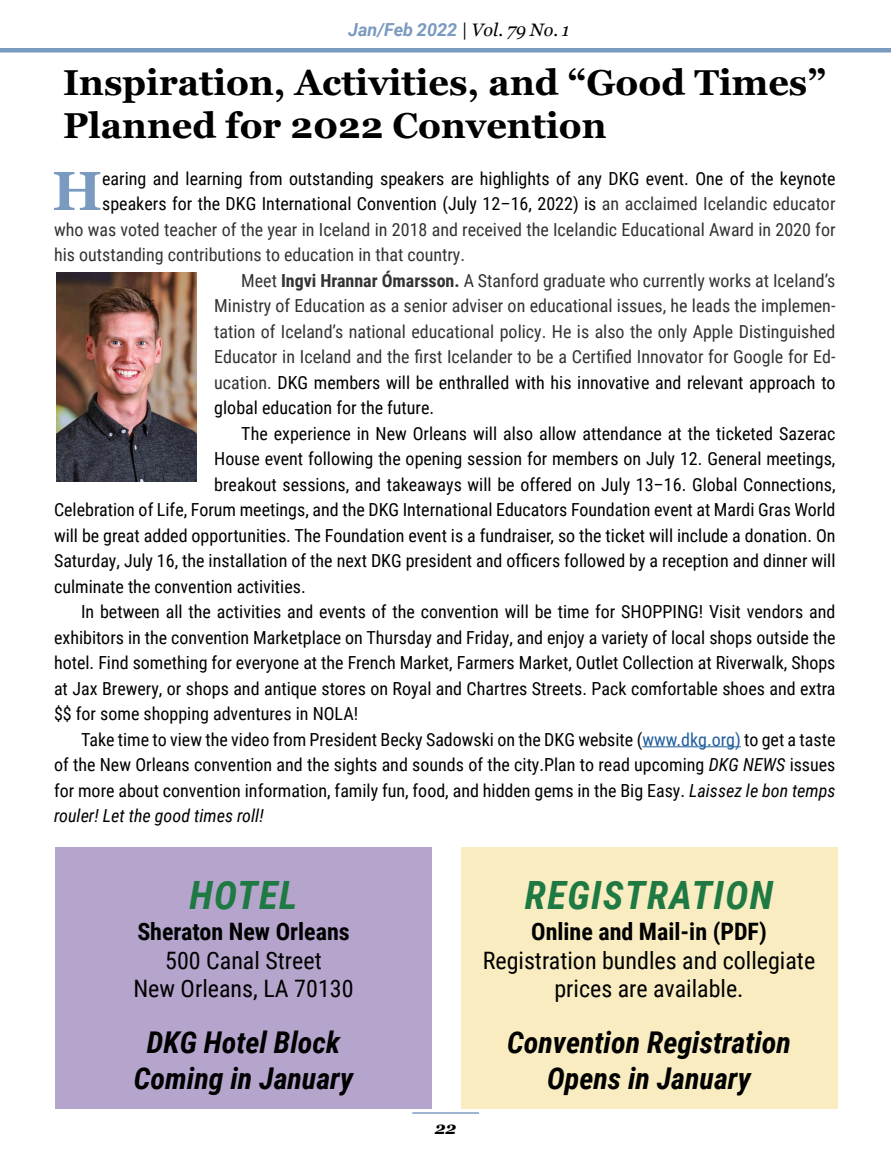
<style>
.page{position:relative;width:891px;height:1161px;background:#fff}
.page>*{position:absolute;margin:0;border:0;box-sizing:border-box;transform-origin:0 0}
.t1{font:700 54.75px "Georgia";color:#7b9ac0}
.t2{font:italic 700 39px "Roboto Condensed";letter-spacing:.035em;color:#1e7942}
.t3{font:700 36px/43.2px "Georgia";color:#000}
.t4{font:italic 700 30px/36px "Roboto Condensed";color:#000;text-align:center}
.t5{font:24px/28.8px "Roboto Condensed";color:#000;text-align:center}
.t6{font:700 24px "Roboto Condensed";color:#000}
.t7{font:18px "Roboto Condensed";color:#000}
.t8{font:18px "Roboto Condensed";color:#333}
.t9{font:italic 18px "Roboto Condensed";color:#000}
.t10{font:italic 700 18px "Roboto";color:#7b9ac0}
.t11{font:italic 700 17.4px "Georgia";color:#000}
.s1{font-family:"Georgia";font-weight:400;color:#000}
.s2{color:#333}
.s3{font-weight:700}
.s4{color:#215e9e}
.s5{font-style:italic}
</style>
<div class="page">
<hr style="left:412px;top:1112px;width:67px;height:2px;background:#7b9ac0">
<hr style="left:0;top:48px;width:891px;height:4px;background:#7b9ac0">
<hr style="left:642px;top:746px;width:99px;height:1px;background:#215e9e">
<img style="left:57px;top:272px;width:139px;height:210px">
<div style="left:55px;top:848px;width:377px;height:261px;background:#b5a5cd"></div>
<div style="left:461px;top:848px;width:376px;height:261px;background:#f8ecc0"></div>
<p class="t10" style="left:348px;top:17px;width:223px">Jan/Feb 2022 <span class="s1">| Vol. 79 No. 1</span></p>
<h3 class="t3" style="left:63px;top:61px;width:764px">Inspiration, Activities, and “Good Times”<br>Planned for 2022 Convention</h3>
<h1 class="t1" style="left:52px;top:156px;width:52px">H</h1>
<p class="t7" style="left:102px;top:165px;width:735px">earing and learning from outstanding speakers are highlights of any DKG event. One of the keynote</p>
<p class="t7" style="left:102px;top:191px;width:735px">speakers for the DKG International Convention (July 12–16, 2022) is <span class="s2">an acclaimed Icelandic educator</span></p>
<p class="t8" style="left:54px;top:217px;width:783px">who was voted teacher of the year in Iceland in 2018 and received the Icelandic Educational Award in 2020 for</p>
<p class="t8" style="left:54px;top:242px;width:413px">his outstanding contributions to education in that country.</p>
<p class="t8" style="left:241px;top:268px;width:596px">Meet <span class="s3">Ingvi Hrannar Ómarsson.</span> A Stanford graduate who currently works at Iceland’s</p>
<p class="t8" style="left:214px;top:293px;width:623px">Ministry of Education as a senior adviser on educational issues, he leads the implemen-</p>
<p class="t8" style="left:214px;top:319px;width:623px">tation of Iceland’s national educational policy. He is also the only Apple Distinguished</p>
<p class="t8" style="left:214px;top:344px;width:623px">Educator in Iceland and the first Icelander to be a Certified Innovator for Google for Ed-</p>
<p class="t7" style="left:214px;top:370px;width:623px"><span class="s2">ucation.</span> DKG members will be enthralled with his innovative and relevant approach to</p>
<p class="t7" style="left:214px;top:395px;width:221px">global education for the future.</p>
<p class="t7" style="left:241px;top:421px;width:596px">The experience in New Orleans will also allow attendance at the ticketed Sazerac</p>
<p class="t7" style="left:214px;top:446px;width:623px">House event following the opening session for members on July 12. General meetings,</p>
<p class="t7" style="left:214px;top:472px;width:623px">breakout sessions, and takeaways will be offered on July 13–16. Global Connections,</p>
<p class="t7" style="left:54px;top:497px;width:783px">Celebration of Life, Forum meetings, and the DKG International Educators Foundation event at Mardi Gras World</p>
<p class="t7" style="left:54px;top:523px;width:783px">will be great added opportunities. The Foundation event is a fundraiser, so the ticket will include a donation. On</p>
<p class="t7" style="left:54px;top:548px;width:783px">Saturday, July 16, the installation of the next DKG president and officers followed by a reception and dinner will</p>
<p class="t7" style="left:54px;top:574px;width:253px">culminate the convention activities.</p>
<p class="t7" style="left:81px;top:599px;width:756px">In between all the activities and events of the convention will be time for SHOPPING! Visit vendors and</p>
<p class="t7" style="left:54px;top:625px;width:783px">exhibitors in the convention Marketplace on Thursday and Friday, and enjoy a variety of local shops outside the</p>
<p class="t7" style="left:54px;top:650px;width:783px">hotel. Find something for everyone at the French Market, Farmers Market, Outlet Collection at Riverwalk, Shops</p>
<p class="t7" style="left:54px;top:676px;width:783px">at Jax Brewery, or shops and antique stores on Royal and Chartres Streets. Pack comfortable shoes and extra</p>
<p class="t7" style="left:54px;top:701px;width:306px">$$ for some shopping adventures in NOLA!</p>
<p class="t7" style="left:81px;top:727px;width:756px">Take time to view the video from President Becky Sadowski on the DKG website (<span class="s4">www.dkg.org)</span> to get a taste</p>
<p class="t7" style="left:54px;top:752px;width:783px">of the New Orleans convention and the sights and sounds of the city.Plan to read upcoming <span class="s5">DKG NEWS</span> issues</p>
<p class="t7" style="left:54px;top:778px;width:783px">for more about convention information, family fun, food, and hidden gems in the Big Easy. <span class="s5">Laissez le bon temps</span></p>
<p class="t9" style="left:54px;top:803px;width:211px">rouler! Let the good times roll!</p>
<h2 class="t2" style="left:189px;top:867px;width:110px">HOTEL</h2>
<h3 class="t6" style="left:137px;top:914px;width:214px">Sheraton New Orleans</h3>
<h3 class="t5" style="left:133px;top:945px;width:222px">500 Canal Street<br>New Orleans, LA 70130</h3>
<h3 class="t4" style="left:134px;top:1023px;width:221px">DKG Hotel Block<br>Coming in January</h3>
<p class="t11" style="left:435px;top:1117px;width:23px">22</p>
<h2 class="t2" style="left:525px;top:867px;width:250px">REGISTRATION</h2>
<h3 class="t6" style="left:531px;top:914px;width:237px">Online and Mail-in (PDF)</h3>
<h3 class="t5" style="left:483px;top:945px;width:334px">Registration bundles and collegiate prices are available.</h3>
<h3 class="t4" style="left:507px;top:1023px;width:286px">Convention Registration<br>Opens in January</h3>
</div>
